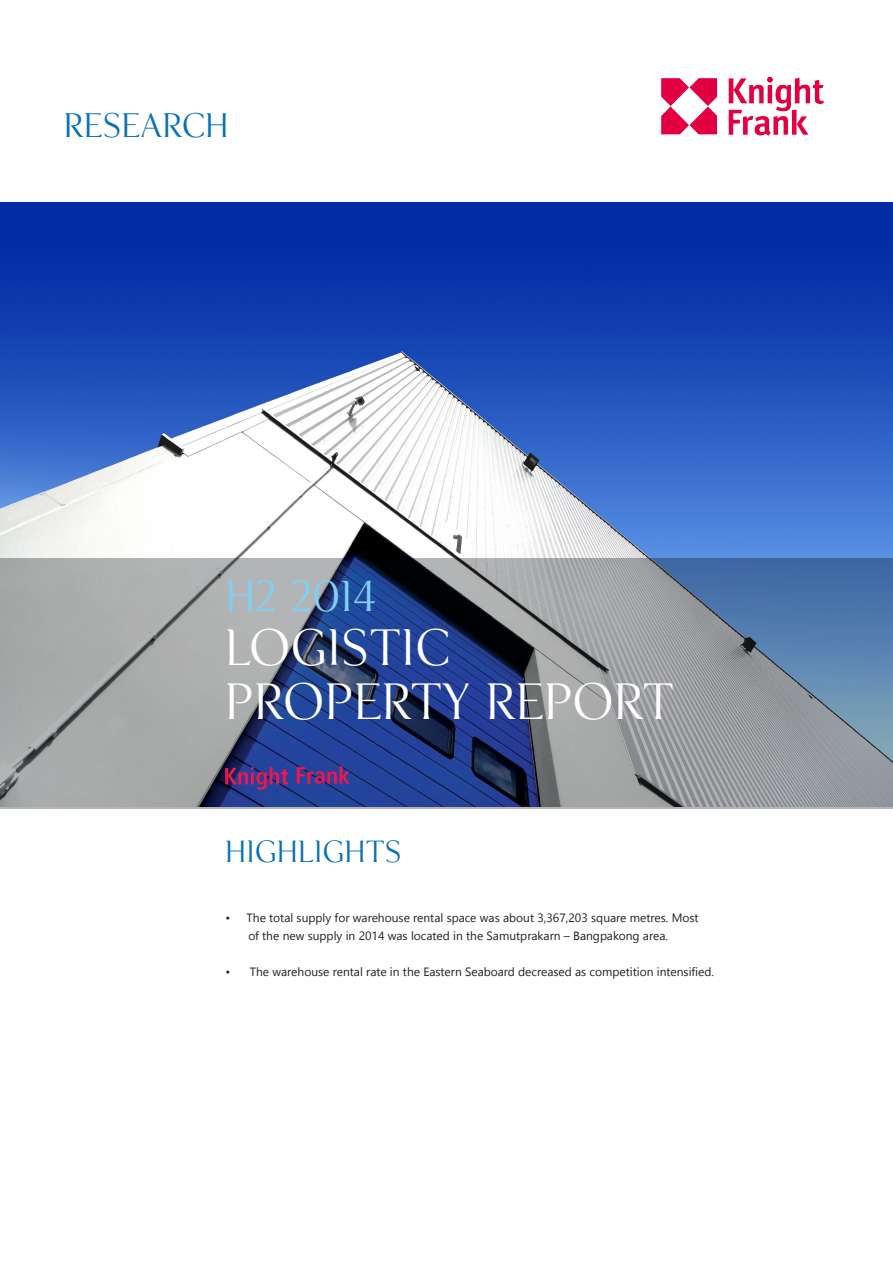
<style>
.page{position:relative;width:893px;height:1263px;background:#fff}
.page>*{position:absolute;margin:0;border:0;box-sizing:border-box;transform-origin:0 0}
.t1{font:45px/54px "KF Display";color:#fff}
.t2{font:39px "KF Display";color:#81d0f3}
.t3{font:30px "KF Display";color:#0970b9}
.t4{font:27px "KF Display";color:#0970b9}
.t5{font:12px/18px "Segoe UI";color:#231f20}
</style>
<div class="page">
<img style="left:661px;top:76px;width:163px;height:60px">
<img style="left:0;top:202px;width:893px;height:356px">
<svg style="left:0;top:558px;width:893px;height:250px;background:#768299"></svg>
<svg style="left:297px;top:766px;width:53px;height:18px"></svg>
<svg style="left:225px;top:767px;width:63px;height:23px"></svg>
<h3 class="t3" style="left:64px;top:108px;width:167px">RESEARCH</h3>
<h2 class="t2" style="left:225px;top:573px;width:152px">H2 2014</h2>
<h1 class="t1" style="left:225px;top:622px;width:451px">LOGISTIC<br>PROPERTY REPORT</h1>
<h3 class="t4" style="left:225px;top:836px;width:178px">HIGHLIGHTS</h3>
<p class="t5" style="left:248px;top:908px;width:452px;text-indent:-23px">• The total supply for warehouse rental space was about 3,367,203 square metres. Most of the new supply in 2014 was located in the Samutprakarn – Bangpakong area.</p>
<p class="t5" style="left:225px;top:962px;width:490px">• The warehouse rental rate in the Eastern Seaboard decreased as competition intensified.</p>
</div>
